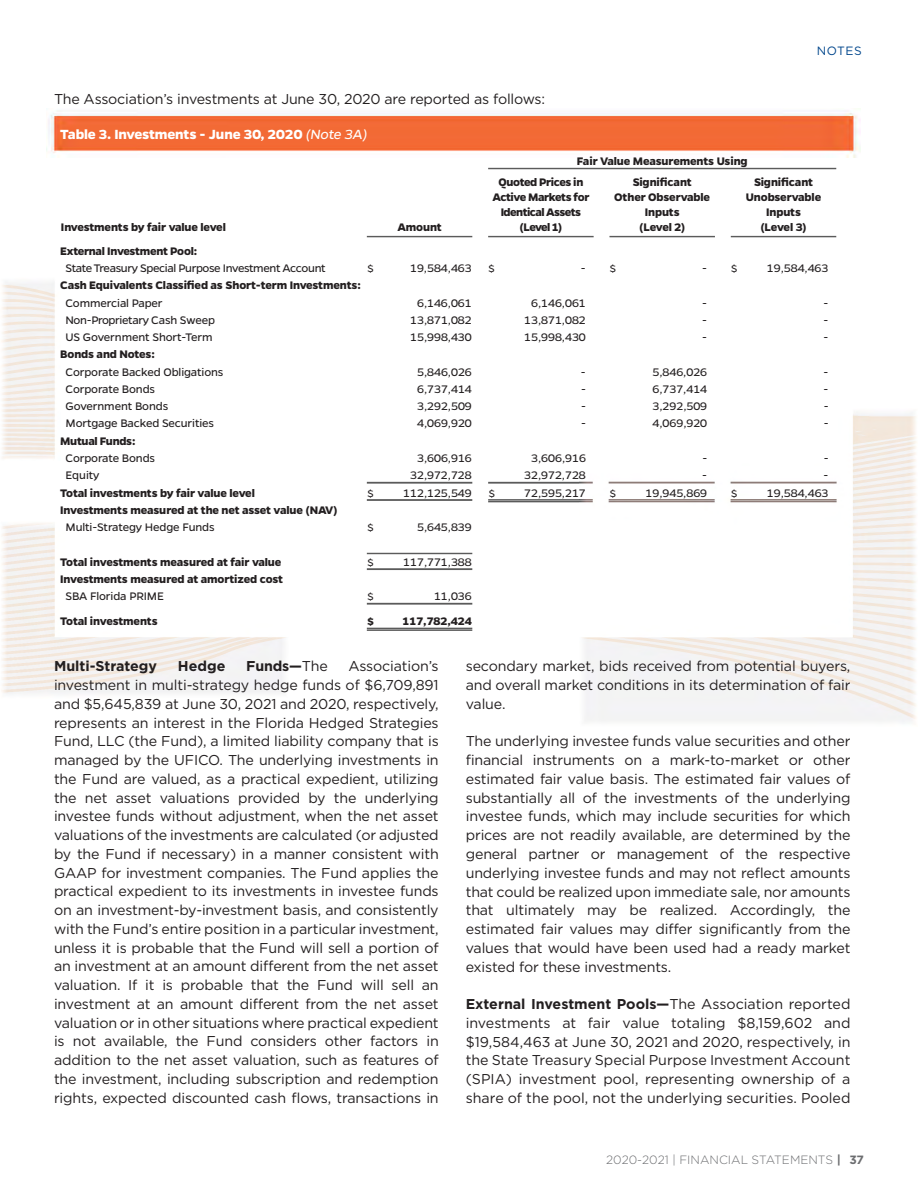
<style>
.page{position:relative;width:918px;height:1188px;background:#fff}
.page>*{position:absolute;margin:0;border:0;box-sizing:border-box;transform-origin:0 0}
.t1{font:700 15px "Gentona";letter-spacing:-.01em;color:#fff}
.t2{font:14.25px/18.8px "Gotham";letter-spacing:-.01em;color:#231f20;text-align:justify}
.t3{font:700 14.25px "Gotham";color:#231f20}
.t4{font:12.3px "Gentona";letter-spacing:-.01em;color:#231f20}
.t5{font:700 12.3px/14.9px "Gentona";letter-spacing:-.01em;color:#231f20;text-align:center}
.t6{font:700 12.3px/14.9px "Gentona";letter-spacing:-.04em;color:#231f20;text-align:center}
.t7{font:12.3px "Gentona";letter-spacing:-.03em;color:#231f20}
.t8{font:300 12px "Gotham";color:#6c6d70}
.t9{font:12px "Gotham";letter-spacing:.055em;color:#01468c}
.s1{font-weight:400;font-style:italic}
.s2{font-weight:400}
.s3{font-weight:700}
</style>
<div class="page">
<img style="left:366px;top:108px;width:495px;height:523px">
<img style="left:46px;top:108px;width:814px;height:49px">
<img style="left:1px;top:282px;width:54px;height:177px">
<img style="left:580px;top:408px;width:336px;height:314px">
<p class="t2" style="left:54px;top:90px;width:493px">The Association’s investments at June 30, 2020 are reported as follows:</p>
<p class="t1" style="left:60px;top:125px;width:309px">Table 3. Investments - June 30, 2020 <span class="s1">(Note 3A)</span></p>
<p class="t5" style="left:577px;top:154px;width:172px">Fair Value Measurements Using</p>
<p class="t9" style="left:817px;top:44px;width:47px">NOTES</p>
<p class="t5" style="left:61px;top:219px;width:167px">Investments by fair value level</p>
<p class="t5" style="left:397px;top:219px;width:46px">Amount</p>
<p class="t6" style="left:492px;top:175px;width:99px">Quoted Prices in<br>Active Markets for<br>Identical Assets (Level 1)</p>
<p class="t5" style="left:614px;top:175px;width:97px">Significant<br>Other Observable<br>Inputs<br>(Level 2)</p>
<p class="t5" style="left:746px;top:175px;width:77px">Significant<br>Unobservable<br>Inputs<br>(Level 3)</p>
<p class="t5" style="left:60px;top:243px;width:139px">External Investment Pool:</p>
<p class="t7" style="left:66px;top:261px;width:262px">State Treasury Special Purpose Investment Account</p>
<p class="t4" style="left:367px;top:261px;width:8px">$</p>
<p class="t4" style="left:410px;top:261px;width:63px">19,584,463</p>
<p class="t4" style="left:488px;top:261px;width:8px">$</p>
<p class="t4" style="left:581px;top:261px;width:37px">- $</p>
<p class="t4" style="left:702px;top:261px;width:37px">- $</p>
<p class="t4" style="left:767px;top:261px;width:63px">19,584,463</p>
<p class="t5" style="left:60px;top:278px;width:302px">Cash Equivalents Classified as Short-term Investments:</p>
<p class="t4" style="left:66px;top:296px;width:99px">Commercial Paper</p>
<p class="t4" style="left:417px;top:296px;width:56px">6,146,061</p>
<p class="t4" style="left:531px;top:296px;width:56px">6,146,061</p>
<p class="t4" style="left:702px;top:296px;width:6px">-</p>
<p class="t4" style="left:824px;top:296px;width:6px">-</p>
<p class="t4" style="left:66px;top:313px;width:151px">Non-Proprietary Cash Sweep</p>
<p class="t4" style="left:410px;top:313px;width:63px">13,871,082</p>
<p class="t4" style="left:524px;top:313px;width:63px">13,871,082</p>
<p class="t4" style="left:702px;top:313px;width:6px">-</p>
<p class="t4" style="left:824px;top:313px;width:6px">-</p>
<p class="t4" style="left:66px;top:330px;width:148px">US Government Short-Term</p>
<p class="t4" style="left:410px;top:330px;width:63px">15,998,430</p>
<p class="t4" style="left:524px;top:330px;width:63px">15,998,430</p>
<p class="t4" style="left:702px;top:330px;width:6px">-</p>
<p class="t4" style="left:824px;top:330px;width:6px">-</p>
<p class="t5" style="left:60px;top:347px;width:96px">Bonds and Notes:</p>
<p class="t4" style="left:66px;top:365px;width:159px">Corporate Backed Obligations</p>
<p class="t4" style="left:417px;top:365px;width:56px">5,846,026</p>
<p class="t4" style="left:581px;top:365px;width:6px">-</p>
<p class="t4" style="left:653px;top:365px;width:56px">5,846,026</p>
<p class="t4" style="left:824px;top:365px;width:6px">-</p>
<p class="t4" style="left:66px;top:382px;width:91px">Corporate Bonds</p>
<p class="t4" style="left:417px;top:382px;width:56px">6,737,414</p>
<p class="t4" style="left:581px;top:382px;width:6px">-</p>
<p class="t4" style="left:653px;top:382px;width:56px">6,737,414</p>
<p class="t4" style="left:824px;top:382px;width:6px">-</p>
<p class="t4" style="left:66px;top:399px;width:104px">Government Bonds</p>
<p class="t4" style="left:417px;top:399px;width:56px">3,292,509</p>
<p class="t4" style="left:581px;top:399px;width:6px">-</p>
<p class="t4" style="left:653px;top:399px;width:56px">3,292,509</p>
<p class="t4" style="left:824px;top:399px;width:6px">-</p>
<p class="t4" style="left:66px;top:417px;width:150px">Mortgage Backed Securities</p>
<p class="t4" style="left:417px;top:417px;width:56px">4,069,920</p>
<p class="t4" style="left:581px;top:417px;width:6px">-</p>
<p class="t4" style="left:653px;top:417px;width:56px">4,069,920</p>
<p class="t4" style="left:824px;top:417px;width:6px">-</p>
<p class="t5" style="left:60px;top:433px;width:77px">Mutual Funds:</p>
<p class="t4" style="left:66px;top:451px;width:91px">Corporate Bonds</p>
<p class="t4" style="left:417px;top:451px;width:56px">3,606,916</p>
<p class="t4" style="left:531px;top:451px;width:56px">3,606,916</p>
<p class="t4" style="left:702px;top:451px;width:6px">-</p>
<p class="t4" style="left:824px;top:451px;width:6px">-</p>
<p class="t4" style="left:66px;top:469px;width:35px">Equity</p>
<p class="t4" style="left:410px;top:469px;width:63px">32,972,728</p>
<p class="t4" style="left:524px;top:469px;width:63px">32,972,728</p>
<p class="t4" style="left:702px;top:469px;width:6px">-</p>
<p class="t4" style="left:824px;top:469px;width:6px">-</p>
<p class="t5" style="left:60px;top:485px;width:196px">Total investments by fair value level</p>
<p class="t4" style="left:367px;top:486px;width:8px">$</p>
<p class="t4" style="left:403px;top:486px;width:70px">112,125,549</p>
<p class="t4" style="left:488px;top:486px;width:8px">$</p>
<p class="t4" style="left:524px;top:486px;width:63px">72,595,217</p>
<p class="t4" style="left:610px;top:486px;width:8px">$</p>
<p class="t4" style="left:646px;top:486px;width:63px">19,945,869</p>
<p class="t4" style="left:731px;top:486px;width:8px">$</p>
<p class="t4" style="left:767px;top:486px;width:63px">19,584,463</p>
<p class="t5" style="left:60px;top:502px;width:279px">Investments measured at the net asset value (NAV)</p>
<p class="t4" style="left:66px;top:520px;width:151px">Multi-Strategy Hedge Funds</p>
<p class="t4" style="left:367px;top:520px;width:8px">$</p>
<p class="t4" style="left:417px;top:520px;width:56px">5,645,839</p>
<p class="t5" style="left:60px;top:554px;width:223px">Total investments measured at fair value</p>
<p class="t4" style="left:367px;top:555px;width:8px">$</p>
<p class="t4" style="left:403px;top:555px;width:70px">117,771,388</p>
<p class="t5" style="left:60px;top:572px;width:224px">Investments measured at amortized cost</p>
<p class="t4" style="left:66px;top:590px;width:100px">SBA Florida PRIME</p>
<p class="t4" style="left:367px;top:590px;width:8px">$</p>
<p class="t4" style="left:434px;top:590px;width:39px">11,036</p>
<p class="t5" style="left:60px;top:614px;width:99px">Total investments</p>
<p class="t5" style="left:367px;top:614px;width:8px">$</p>
<p class="t5" style="left:402px;top:614px;width:71px">117,782,424</p>
<p class="t3" style="left:54px;top:657px;width:105px">Multi-Strategy</p>
<p class="t3" style="left:178px;top:657px;width:49px">Hedge</p>
<p class="t3" style="left:246px;top:657px;width:83px">Funds—<span class="s2">The</span></p>
<p class="t2" style="left:54px;top:657px;width:386px;text-indent:294px">Association’s investment in multi-strategy hedge funds of $6,709,891 and $5,645,839 at June 30, 2021 and 2020, respectively, represents an interest in the Florida Hedged Strategies Fund, LLC (the Fund), a limited liability company that is managed by the UFICO. The underlying investments in the Fund are valued, as a practical expedient, utilizing the net asset valuations provided by the underlying investee funds without adjustment, when the net asset valuations of the investments are calculated (or adjusted by the Fund if necessary) in a manner consistent with GAAP for investment companies. The Fund applies the practical expedient to its investments in investee funds on an investment-by-investment basis, and consistently with the Fund’s entire position in a particular investment, unless it is probable that the Fund will sell a portion of an investment at an amount different from the net asset valuation. If it is probable that the Fund will sell an investment at an amount different from the net asset valuation or in other situations where practical expedient is not available, the Fund considers other factors in addition to the net asset valuation, such as features of the investment, including subscription and redemption rights, expected discounted cash flows, transactions in</p>
<p class="t2" style="left:466px;top:657px;width:386px">secondary market, bids received from potential buyers, and overall market conditions in its determination of fair value.</p>
<p class="t2" style="left:466px;top:732px;width:386px">The underlying investee funds value securities and other financial instruments on a mark-to-market or other estimated fair value basis. The estimated fair values of substantially all of the investments of the underlying investee funds, which may include securities for which prices are not readily available, are determined by the general partner or management of the respective underlying investee funds and may not reflect amounts that could be realized upon immediate sale, nor amounts that ultimately may be realized. Accordingly, the estimated fair values may differ significantly from the values that would have been used had a ready market existed for these investments.</p>
<p class="t2" style="left:466px;top:994px;width:386px"><span class="s3">External Investment Pools—</span>The Association reported investments at fair value totaling $8,159,602 and $19,584,463 at June 30, 2021 and 2020, respectively, in the State Treasury Special Purpose Investment Account (SPIA) investment pool, representing ownership of a share of the pool, not the underlying securities. Pooled</p>
<p class="t8" style="left:606px;top:1152px;width:259px">2020-2021 | FINANCIAL STATEMENTS <span class="s3">| 37</span></p>
</div>
